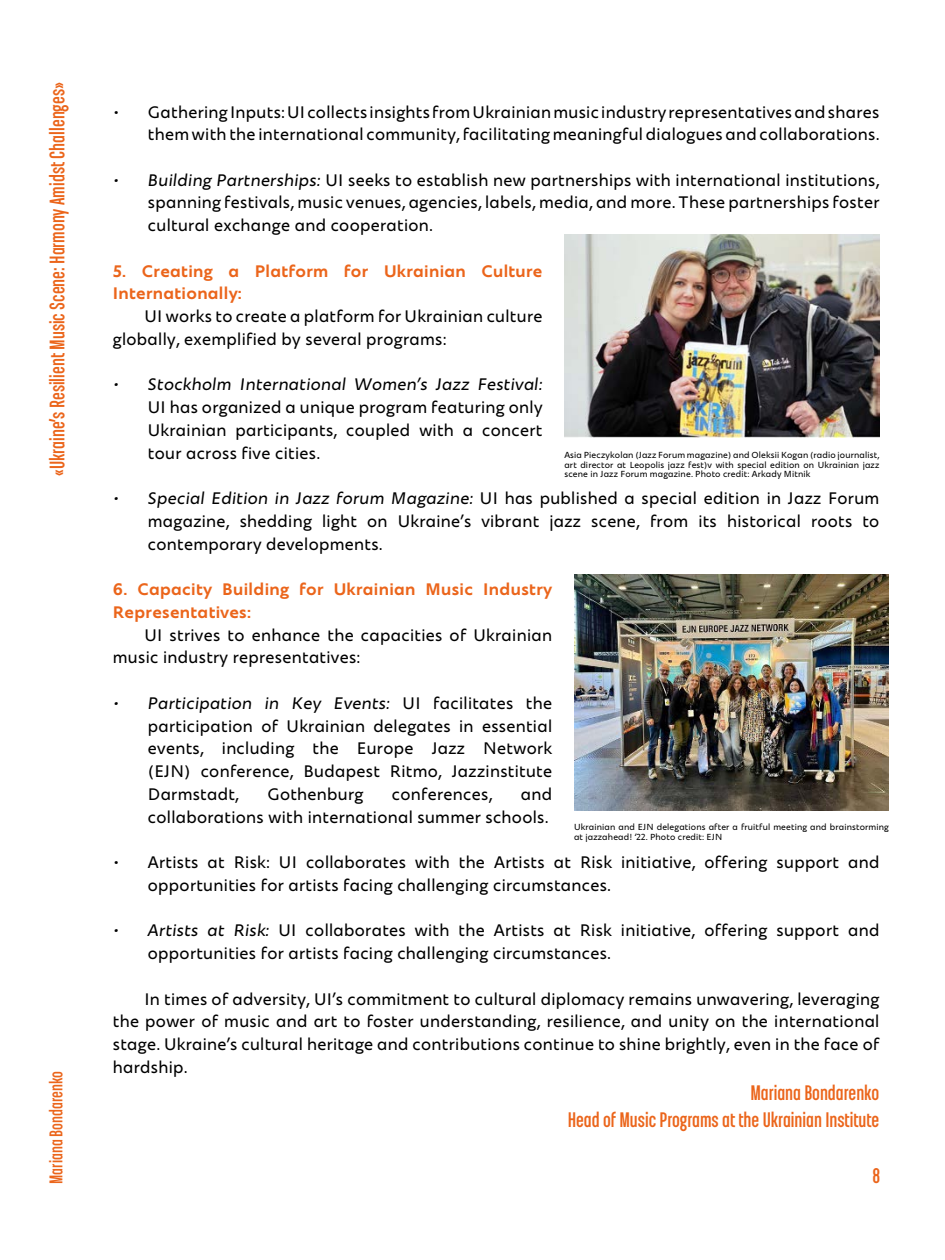
<style>
.page{position:relative;width:945px;height:1260px;background:#fff}
.page>*{position:absolute;margin:0;border:0;box-sizing:border-box;transform-origin:0 0}
.t1{font:21px "Ukrainian Institute Condensed";color:#eb651b}
.t2{font:18.38px "Ukrainian Institute Condensed";color:#eb651b}
.t3{font:16.62px/22.8px "Ukrainian Institute";letter-spacing:.02em;color:#000;text-align:justify}
.t4{font:700 16.62px/22.8px "Ukrainian Institute";letter-spacing:.02em;color:#eb651b}
.t5{font:italic 16.62px "Ukrainian Institute";letter-spacing:.02em;color:#000}
.t6{font:8.75px/9.6px "Ukrainian Institute";letter-spacing:.02em;color:#000;text-align:justify}
.s1{font-style:italic}
</style>
<div class="page">
<img style="left:564px;top:234px;width:315px;height:203px">
<img style="left:574px;top:574px;width:315px;height:236px">
<p class="t1" style="left:45px;top:476px;width:395px;rotate:-90deg">«Ukraine’s Resilient Music Scene: Harmony Amidst Challenges»</p>
<p class="t2" style="left:46px;top:1184px;width:114px;rotate:-90deg">Mariana Bondarenko</p>
<p class="t3" style="left:113px;top:100px;width:768px;text-align:right">• Gathering Inputs: UI collects insights from Ukrainian music industry representatives and shares them with the international community, facilitating meaningful dialogues and collaborations.</p>
<p class="t3" style="left:148px;top:168px;width:733px;text-indent:-35px"><span class="s1">• Building Partnerships:</span> UI seeks to establish new partnerships with international institutions, spanning festivals, music venues, agencies, labels, media, and more. These partnerships foster cultural exchange and cooperation.</p>
<p class="t4" style="left:113px;top:260px;width:431px">5. Creating a Platform for Ukrainian Culture<br>Internationally:</p>
<p class="t3" style="left:113px;top:305px;width:431px;text-indent:32px">UI works to create a platform for Ukrainian culture globally, exemplified by several programs:</p>
<p class="t5" style="left:113px;top:375px;width:431px">• Stockholm International Women’s Jazz Festival:</p>
<p class="t3" style="left:148px;top:396px;width:396px">UI has organized a unique program featuring only Ukrainian participants, coupled with a concert tour across five cities.</p>
<p class="t3" style="left:148px;top:487px;width:733px;text-indent:-35px"><span class="s1">• Special Edition in Jazz forum Magazine:</span> UI has published a special edition in Jazz Forum magazine, shedding light on Ukraine’s vibrant jazz scene, from its historical roots to contemporary developments.</p>
<p class="t4" style="left:113px;top:578px;width:441px">6. Capacity Building for Ukrainian Music Industry<br>Representatives:</p>
<p class="t3" style="left:113px;top:623px;width:441px;text-indent:32px">UI strives to enhance the capacities of Ukrainian music industry representatives:</p>
<p class="t3" style="left:148px;top:692px;width:406px;text-indent:-35px"><span class="s1">• Participation in Key Events:</span> UI facilitates the participation of Ukrainian delegates in essential events, including the Europe Jazz Network (EJN) conference, Budapest Ritmo, Jazzinstitute Darmstadt,</p>
<p class="t6" style="left:564px;top:450px;width:317px">Asia Pieczykolan (Jazz Forum magazine) and Oleksii Kogan (radio journalist, art director at Leopolis jazz fest)v with special edition on Ukrainian jazz scene in Jazz Forum magazine. Photo credit: Arkady Mitnik</p>
<p class="t3" style="left:267px;top:783px;width:98px">Gothenburg</p>
<p class="t3" style="left:392px;top:783px;width:102px">conferences,</p>
<p class="t3" style="left:148px;top:783px;width:406px;text-align:right">and<br>collaborations with international summer schools.</p>
<p class="t3" style="left:148px;top:851px;width:733px;text-indent:-35px">• Artists at Risk: UI collaborates with the Artists at Risk initiative, offering support and opportunities for artists facing challenging circumstances.</p>
<p class="t3" style="left:148px;top:919px;width:733px;text-indent:-35px"><span class="s1">• Artists at Risk:</span> UI collaborates with the Artists at Risk initiative, offering support and opportunities for artists facing challenging circumstances.</p>
<p class="t3" style="left:113px;top:987px;width:768px;text-indent:32px">In times of adversity, UI’s commitment to cultural diplomacy remains unwavering, leveraging the power of music and art to foster understanding, resilience, and unity on the international stage. Ukraine’s cultural heritage and contributions continue to shine brightly, even in the face of hardship.</p>
<p class="t1" style="left:568px;top:1108px;width:313px">Head of Music Programs at the Ukrainian Institute</p>
<p class="t6" style="left:574px;top:822px;width:317px">Ukrainian and EJN delegations after a fruitful meeting and brainstorming at jazzahead! ‘22. Photo credit: EJN</p>
<p class="t1" style="left:750px;top:1081px;width:131px">Mariana Bondarenko</p>
<p class="t1" style="left:872px;top:1163px;width:9px">8</p>
</div>
